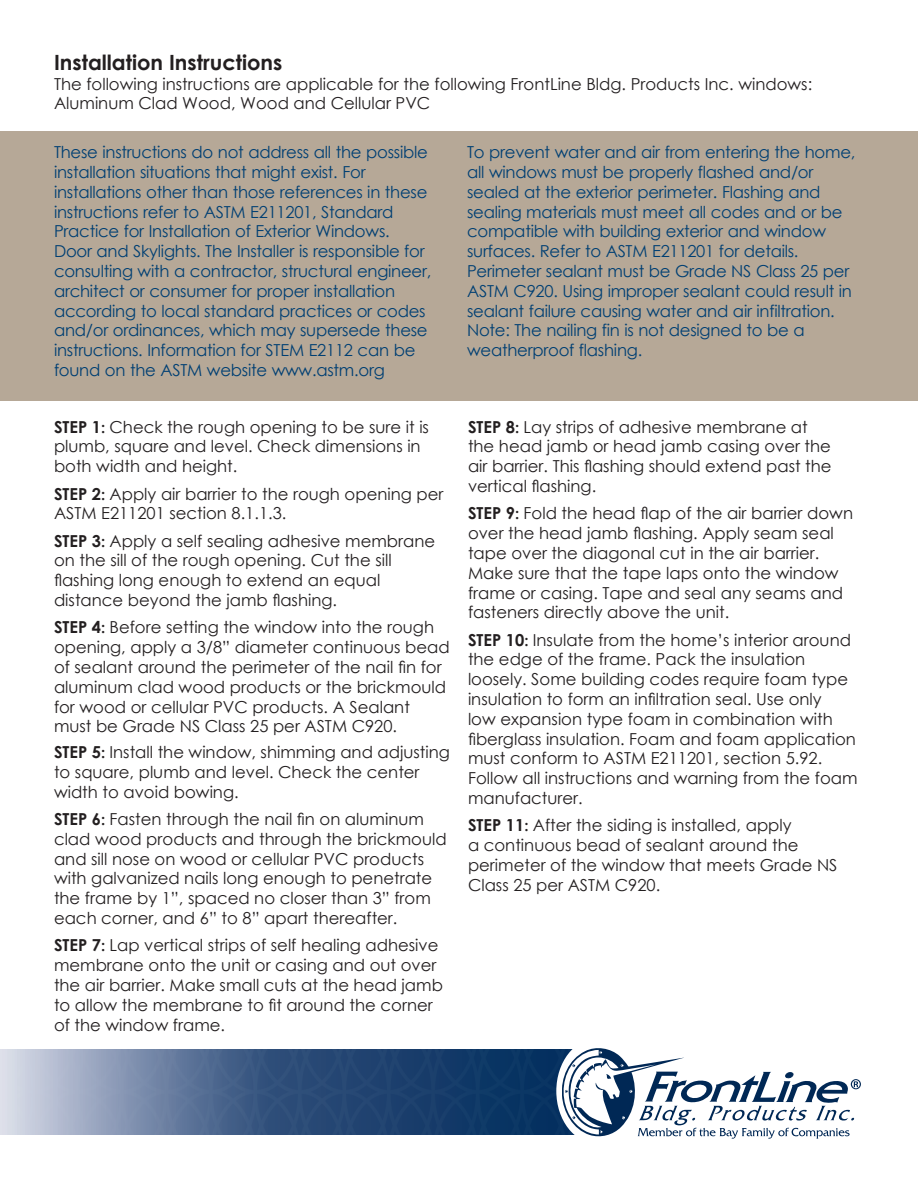
<style>
.page{position:relative;width:918px;height:1188px;background:#fff}
.page>*{position:absolute;margin:0;border:0;box-sizing:border-box;transform-origin:0 0}
.Subheads{font:700 21px "Century Gothic";color:#231f20}
.Subheads-2{font:16.5px/19.8px "Century Gothic";color:#231f20}
.t1{font:16.5px/19.8px "Century Gothic";letter-spacing:-.015em;color:#003f73}
.s1{font-weight:700}
.s2{font-weight:700;font-size:15px}
</style>
<div class="page">
<img style="left:0;top:1049px;width:563px;height:85px">
<div style="left:556px;top:1039px;width:81px;height:105px;background:#fff;border-radius:50%"></div>
<svg style="left:563px;top:1048px;width:298px;height:91px"></svg>
<div style="left:0;top:131px;width:918px;height:270px;background:#b6a897"></div>
<p class="Subheads" style="left:54px;top:46px;width:230px">Installation Instructions</p>
<p class="Subheads-2" style="left:54px;top:73px;width:760px">The following instructions are applicable for the following FrontLine Bldg. Products Inc. windows:<br>Aluminum Clad Wood, Wood and Cellular PVC</p>
<p class="t1" style="left:54px;top:142px;width:379px">These instructions do not address all the possible installation situations that might exist. For installations other than those references in these instructions refer to ASTM E211201, Standard Practice for Installation of Exterior Windows.<br>Door and Skylights. The Installer is responsible for consulting with a contractor, structural engineer, architect or consumer for proper installation according to local standard practices or codes and/or ordinances, which may supersede these instructions. Information for STEM E2112 can be found on the ASTM website www.astm.org</p>
<p class="t1" style="left:467px;top:142px;width:390px">To prevent water and air from entering the home, all windows must be properly flashed and/or sealed at the exterior perimeter. Flashing and sealing materials must meet all codes and or be compatible with building exterior and window surfaces. Refer to ASTM E211201 for details.<br>Perimeter sealant must be Grade NS Class 25 per ASTM C920. Using improper sealant could result in sealant failure causing water and air infiltration.<br>Note: The nailing fin is not designed to be a weatherproof flashing.</p>
<p class="Subheads-2" style="left:54px;top:417px;width:377px"><span class="s1">STEP 1</span><span class="s2">:</span> Check the rough opening to be sure it is plumb, square and level. Check dimensions in both width and height.</p>
<p class="Subheads-2" style="left:54px;top:483px;width:391px"><span class="s1">STEP 2</span><span class="s2">:</span> Apply air barrier to the rough opening per<br>ASTM E211201 section 8.1.1.3.</p>
<p class="Subheads-2" style="left:54px;top:531px;width:383px"><span class="s1">STEP 3</span><span class="s2">:</span> Apply a self sealing adhesive membrane on the sill of the rough opening. Cut the sill flashing long enough to extend an equal distance beyond the jamb flashing.</p>
<p class="Subheads-2" style="left:54px;top:617px;width:397px"><span class="s1">STEP 4</span><span class="s2">:</span> Before setting the window into the rough opening, apply a 3/8” diameter continuous bead of sealant around the perimeter of the nail fin for aluminum clad wood products or the brickmould for wood or cellular PVC products. A Sealant must be Grade NS Class 25 per ASTM C920.</p>
<p class="Subheads-2" style="left:54px;top:742px;width:397px"><span class="s1">STEP 5</span><span class="s2">:</span> Install the window, shimming and adjusting to square, plumb and level. Check the center width to avoid bowing.</p>
<p class="Subheads-2" style="left:54px;top:809px;width:394px"><span class="s1">STEP 6</span><span class="s2">:</span> Fasten through the nail fin on aluminum clad wood products and through the brickmould and sill nose on wood or cellular PVC products with galvanized nails long enough to penetrate the frame by 1”, spaced no closer than 3” from each corner, and 6” to 8” apart thereafter.</p>
<p class="Subheads-2" style="left:54px;top:935px;width:390px"><span class="s1">STEP 7</span><span class="s2">:</span> Lap vertical strips of self healing adhesive membrane onto the unit or casing and out over the air barrier. Make small cuts at the head jamb to allow the membrane to fit around the corner of the window frame.</p>
<p class="Subheads-2" style="left:468px;top:417px;width:365px"><span class="s1">STEP 8</span><span class="s2">:</span> Lay strips of adhesive membrane at the head jamb or head jamb casing over the air barrier. This flashing should extend past the vertical flashing.</p>
<p class="Subheads-2" style="left:468px;top:503px;width:387px"><span class="s1">STEP 9</span><span class="s2">:</span> Fold the head flap of the air barrier down over the head jamb flashing. Apply seam seal tape over the diagonal cut in the air barrier.<br>Make sure that the tape laps onto the window frame or casing. Tape and seal any seams and fasteners directly above the unit.</p>
<p class="Subheads-2" style="left:468px;top:630px;width:391px"><span class="s1">STEP 10</span><span class="s2">:</span> Insulate from the home’s interior around the edge of the frame. Pack the insulation loosely. Some building codes require foam type insulation to form an infiltration seal. Use only<br>low expansion type foam in combination with fiberglass insulation. Foam and foam application must conform to ASTM E211201, section 5.92.<br>Follow all instructions and warning from the foam manufacturer.</p>
<p class="Subheads-2" style="left:468px;top:815px;width:371px"><span class="s1">STEP 11</span><span class="s2">:</span> After the siding is installed, apply<br>a continuous bead of sealant around the perimeter of the window that meets Grade NS Class 25 per ASTM C920.</p>
</div>
